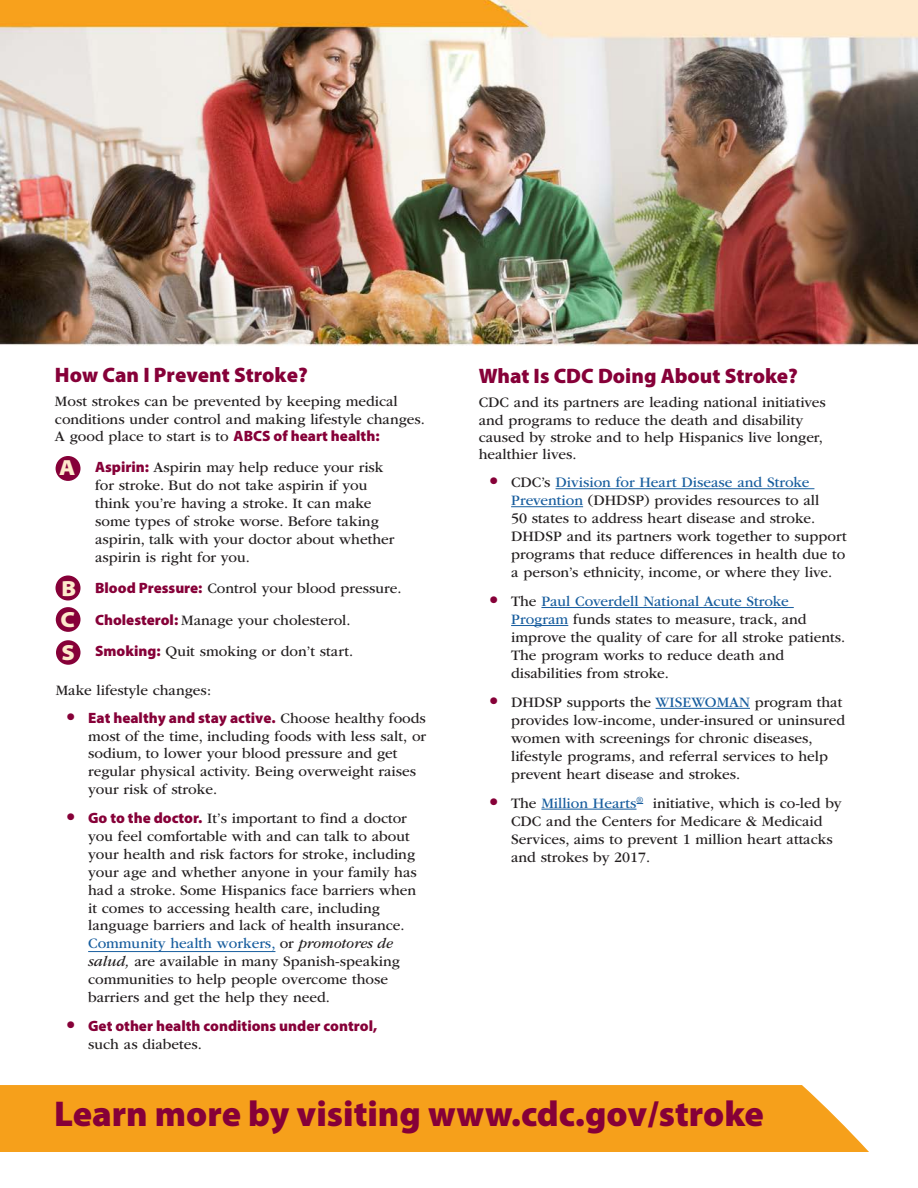
<style>
.page{position:relative;width:918px;height:1188px;background:#fff}
.page>*{position:absolute;margin:0;border:0;box-sizing:border-box;transform-origin:0 0}
.t1{font:900 36px "Myriad Pro";color:#860038}
.t2{font:900 semi-expanded 21.9px "Myriad Pro";color:#fde9cb}
.t3{font:900 21px "Myriad Pro";color:#860038}
.t4{font:15px/18px "ITC Garamond Std";color:#231f20}
.t5{font:900 15px/18px "Myriad Pro";color:#860038}
.s1{font-family:"Myriad Pro";font-weight:900;color:#860038}
.s2{font-family:"Myriad Pro";font-weight:900;font-stretch:semi-expanded;font-size:21.9px;color:#fde9cb}
.s3{font-family:"Myriad Pro";font-weight:900;font-size:24px;color:#860038}
.s4{color:#175d9e}
.s5{font-style:italic}
.s6{font-size:24px}
.s7{font-family:"ITC Garamond Std";font-weight:400;color:#231f20}
</style>
<div class="page">
<img style="left:0;top:0;width:918px;height:346px">
<div style="left:0;top:1085px;width:869px;height:67px;background:#f6a01b"></div>
<div style="left:56px;top:456px;width:25px;height:25px;background:#860038;border-radius:50%"></div>
<div style="left:56px;top:575px;width:25px;height:26px;background:#860038;border-radius:50%"></div>
<div style="left:56px;top:607px;width:25px;height:25px;background:#860038;border-radius:50%"></div>
<div style="left:56px;top:640px;width:25px;height:25px;background:#860038;border-radius:50%"></div>
<hr style="left:556px;top:488px;width:258px;height:1px;background:#175d9e">
<hr style="left:511px;top:506px;width:72px;height:1px;background:#175d9e">
<hr style="left:541px;top:607px;width:253px;height:1px;background:#175d9e">
<hr style="left:511px;top:625px;width:57px;height:1px;background:#175d9e">
<hr style="left:656px;top:708px;width:94px;height:1px;background:#175d9e">
<hr style="left:541px;top:809px;width:96px;height:1px;background:#175d9e">
<hr style="left:88px;top:951px;width:187px;height:1px;background:#175d9e">
<h2 class="t3" style="left:55px;top:363px;width:254px">How Can I Prevent Stroke?</h2>
<p class="t4" style="left:55px;top:393px;width:372px;line-height:17.2px">Most strokes can be prevented by keeping medical conditions under control and making lifestyle changes.<br>A good place to start is to <span class="s1">ABCS of heart health:</span></p>
<p class="t4" style="left:95px;top:458px;width:301px;text-indent:-36px"><span class="s2">A</span> <span class="s1">Aspirin:</span> Aspirin may help reduce your risk for stroke. But do not take aspirin if you think you’re having a stroke. It can make some types of stroke worse. Before taking aspirin, talk with your doctor about whether aspirin is right for you.</p>
<p class="t4" style="left:95px;top:580px;width:308px"><span class="s1">Blood Pressure:</span> Control your blood pressure.</p>
<p class="t4" style="left:95px;top:611px;width:257px"><span class="s1">Cholesterol:</span> Manage your cholesterol.</p>
<p class="t4" style="left:95px;top:643px;width:260px"><span class="s1">Smoking:</span> Quit smoking or don’t start.</p>
<p class="t2" style="left:62px;top:576px;width:16px">B</p>
<p class="t2" style="left:60px;top:607px;width:16px">C</p>
<p class="t2" style="left:61px;top:640px;width:15px">S</p>
<p class="t4" style="left:56px;top:681px;width:157px">Make lifestyle changes:</p>
<p class="t4" style="left:88px;top:709px;width:340px;text-indent:-22px"><span class="s3">•</span> <span class="s1">Eat healthy and stay active.</span> Choose healthy foods most of the time, including foods with less salt, or sodium, to lower your blood pressure and get regular physical activity. Being overweight raises your risk of stroke.</p>
<p class="t4" style="left:88px;top:809px;width:330px;text-indent:-22px"><span class="s3">•</span> <span class="s1">Go to the doctor.</span> It’s important to find a doctor you feel comfortable with and can talk to about your health and risk factors for stroke, including your age and whether anyone in your family has had a stroke. Some Hispanics face barriers when it comes to accessing health care, including language barriers and lack of health insurance.<br><span class="s4">Community health workers,</span> or <span class="s5">promotores de salud,</span> are available in many Spanish-speaking communities to help people overcome those barriers and get the help they need.</p>
<p class="t5" style="left:88px;top:1017px;width:291px;text-indent:-22px"><span class="s6">•</span> Get other health conditions under control, <span class="s7">such as diabetes.</span></p>
<h2 class="t3" style="left:479px;top:364px;width:321px">What Is CDC Doing About Stroke?</h2>
<p class="t4" style="left:479px;top:394px;width:349px;line-height:17.2px">CDC and its partners are leading national initiatives and programs to reduce the death and disability caused by stroke and to help Hispanics live longer, healthier lives.</p>
<p class="t4" style="left:511px;top:474px;width:337px;text-indent:-22px"><span class="s3">•</span> CDC’s <span class="s4">Division for Heart Disease and Stroke Prevention</span> (DHDSP) provides resources to all<br>50 states to address heart disease and stroke.<br>DHDSP and its partners work together to support programs that reduce differences in health due to a person’s ethnicity, income, or where they live.</p>
<p class="t4" style="left:511px;top:592px;width:336px;text-indent:-22px"><span class="s3">•</span> The <span class="s4">Paul Coverdell National Acute Stroke Program</span> funds states to measure, track, and improve the quality of care for all stroke patients.<br>The program works to reduce death and disabilities from stroke.</p>
<p class="t4" style="left:511px;top:693px;width:336px;text-indent:-22px"><span class="s3">•</span> DHDSP supports the <span class="s4">WISEWOMAN</span> program that provides low-income, under-insured or uninsured women with screenings for chronic diseases, lifestyle programs, and referral services to help prevent heart disease and strokes.</p>
<p class="t4" style="left:511px;top:794px;width:332px;text-indent:-22px"><span class="s3">•</span> The <span class="s4">Million Hearts</span><sup>®</sup> initiative, which is co-led by CDC and the Centers for Medicare &amp; Medicaid Services, aims to prevent 1 million heart attacks and strokes by 2017.</p>
<p class="t1" style="left:54px;top:1094px;width:711px">Learn more by visiting www.cdc.gov/stroke</p>
</div>
